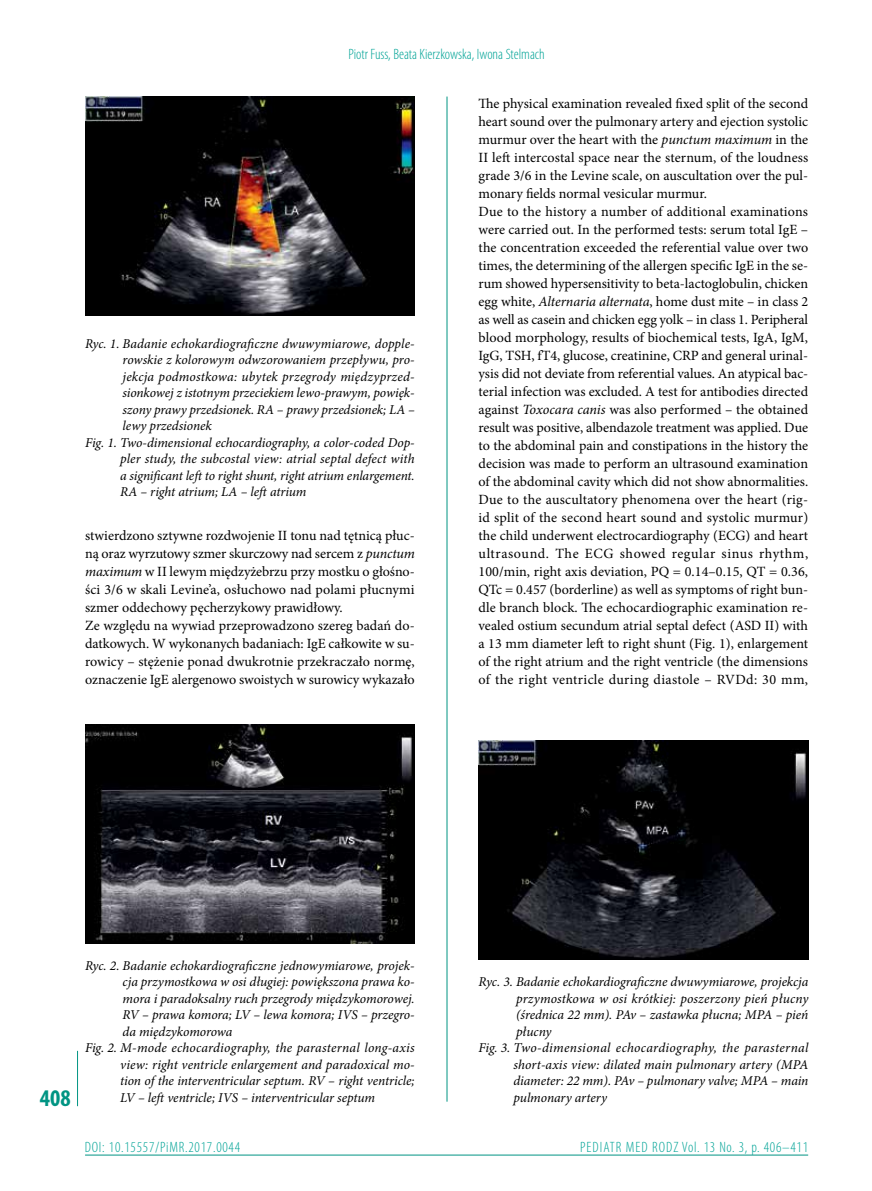
<style>
.page{position:relative;width:872px;height:1191px;background:#fff}
.page>*{position:absolute;margin:0;border:0;box-sizing:border-box;transform-origin:0 0}
.t1{font:700 condensed 24px "Myriad Pro";color:#009483}
.t2{font:300 condensed 15px "Myriad Pro";letter-spacing:.01em;color:#00a396}
.t3{font:300 condensed 15px "Myriad Pro";letter-spacing:.06em;color:#00a396}
.t4{font:300 condensed 15px "Myriad Pro";letter-spacing:.05em;color:#00a396}
.t5{font:14.1px/18px "Minion Pro";color:#000}
.t6{font:italic 13.5px "Minion Pro";color:#000}
.t7{font:italic 13.5px "Minion Pro";letter-spacing:.02em;color:#000}
.s1{font-style:italic}
</style>
<div class="page">
<hr style="left:77px;top:1050px;width:1px;height:56px;background:#009483">
<hr style="left:85px;top:1154px;width:723px;height:1px;background:#009483">
<img style="left:85px;top:97px;width:329px;height:218px">
<img style="left:85px;top:724px;width:329px;height:219px">
<img style="left:478px;top:740px;width:330px;height:219px">
<hr style="left:446px;top:97px;width:1px;height:1004px;background:#009483">
<p class="t2" style="left:348px;top:45px;width:198px">Piotr Fuss, Beata Kierzkowska, Iwona Stelmach</p>
<p class="t6" style="left:85px;top:334px;width:331px">Ryc. 1. Badanie echokardiograficzne dwuwymiarowe, dopple-</p>
<p class="t6" style="left:123px;top:350px;width:293px">rowskie z kolorowym odwzorowaniem przepływu, pro-</p>
<p class="t6" style="left:123px;top:367px;width:294px">jekcja podmostkowa: ubytek przegrody międzyprzed-</p>
<p class="t6" style="left:123px;top:383px;width:293px">sionkowej z istotnym przeciekiem lewo-prawym, powięk-</p>
<p class="t6" style="left:123px;top:400px;width:294px">szony prawy przedsionek. RA – prawy przedsionek; LA –</p>
<p class="t6" style="left:123px;top:416px;width:91px">lewy przedsionek</p>
<p class="t6" style="left:85px;top:433px;width:331px">Fig. 1. Two-dimensional echocardiography, a color-coded Dop-</p>
<p class="t6" style="left:120px;top:449px;width:296px">pler study, the subcostal view: atrial septal defect with</p>
<p class="t6" style="left:120px;top:466px;width:296px">a significant left to right shunt, right atrium enlargement.</p>
<p class="t6" style="left:120px;top:482px;width:188px">RA – right atrium; LA – left atrium</p>
<p class="t5" style="left:85px;top:527px;width:331px">stwierdzono sztywne rozdwojenie II tonu nad tętnicą płuc&shy;ną oraz wyrzutowy szmer skurczowy nad sercem z <span class="s1">punctum maximum</span> w II lewym międzyżebrzu przy mostku o głośno&shy;ści 3/6 w skali Levine’a, osłuchowo nad polami płucnymi szmer oddechowy pęcherzykowy prawidłowy.<br>Ze względu na wywiad przeprowadzono szereg badań do&shy;datkowych. W wykonanych badaniach: IgE całkowite w su&shy;rowicy – stężenie ponad dwukrotnie przekraczało normę, oznaczenie IgE alergenowo swoistych w surowicy wykazało</p>
<p class="t5" style="left:478px;top:95px;width:331px">The physical examination revealed fixed split of the second heart sound over the pulmonary artery and ejection systolic murmur over the heart with the <span class="s1">punctum maximum</span> in the II left intercostal space near the sternum, of the loudness grade 3/6 in the Levine scale, on auscultation over the pul&shy;monary fields normal vesicular murmur.<br>Due to the history a number of additional examinations were carried out. In the performed tests: serum total IgE – the concentration exceeded the referential value over two times, the determining of the allergen specific IgE in the se&shy;rum showed hypersensitivity to beta-lactoglobulin, chicken egg white, <span class="s1">Alternaria alternata</span>, home dust mite – in class 2 as well as casein and chicken egg yolk – in class 1. Peripheral blood morphology, results of biochemical tests, IgA, IgM, IgG, TSH, fT4, glucose, creatinine, CRP and general urinal&shy;ysis did not deviate from referential values. An atypical bac&shy;terial infection was excluded. A test for antibodies directed against <span class="s1">Toxocara canis</span> was also performed – the obtained result was positive, albendazole treatment was applied. Due to the abdominal pain and constipations in the history the decision was made to perform an ultrasound examination of the abdominal cavity which did not show abnormalities.<br>Due to the auscultatory phenomena over the heart (rig&shy;id split of the second heart sound and systolic murmur) the child underwent electrocardiography (ECG) and heart ultrasound. The ECG showed regular sinus rhythm, 100/min, right axis deviation, PQ = 0.14–0.15, QT = 0.36, QTc = 0.457 (borderline) as well as symptoms of right bun&shy;dle branch block. The echocardiographic examination re&shy;vealed ostium secundum atrial septal defect (ASD II) with a 13 mm diameter left to right shunt (Fig. 1), enlargement of the right atrium and the right ventricle (the dimensions of the right ventricle during diastole – RVDd: 30 mm,</p>
<h1 class="t1" style="left:40px;top:1083px;width:32px">408</h1>
<p class="t6" style="left:85px;top:956px;width:331px">Ryc. 2. Badanie echokardiograficzne jednowymiarowe, projek-</p>
<p class="t6" style="left:123px;top:972px;width:293px">cja przymostkowa w osi długiej: powiększona prawa ko-</p>
<p class="t6" style="left:123px;top:989px;width:293px">mora i paradoksalny ruch przegrody międzykomorowej.</p>
<p class="t6" style="left:123px;top:1005px;width:293px">RV – prawa komora; LV – lewa komora; IVS – przegro-</p>
<p class="t6" style="left:123px;top:1022px;width:111px">da międzykomorowa</p>
<p class="t6" style="left:85px;top:1038px;width:331px">Fig. 2. M-mode echocardiography, the parasternal long-axis</p>
<p class="t6" style="left:120px;top:1055px;width:296px">view: right ventricle enlargement and paradoxical mo-</p>
<p class="t6" style="left:120px;top:1071px;width:296px">tion of the interventricular septum. RV – right ventricle;</p>
<p class="t6" style="left:120px;top:1088px;width:257px">LV – left ventricle; IVS – interventricular septum</p>
<p class="t6" style="left:478px;top:972px;width:331px">Ryc. 3. Badanie echokardiograficzne dwuwymiarowe, projekcja</p>
<p class="t6" style="left:516px;top:989px;width:294px">przymostkowa w osi krótkiej: poszerzony pień płucny</p>
<p class="t6" style="left:516px;top:1005px;width:294px">(średnica 22 mm). PAv – zastawka płucna; MPA – pień</p>
<p class="t6" style="left:516px;top:1022px;width:37px">płucny</p>
<p class="t7" style="left:478px;top:1038px;width:331px">Fig. 3. Two-dimensional echocardiography, the parasternal</p>
<p class="t6" style="left:513px;top:1055px;width:296px">short-axis view: dilated main pulmonary artery (MPA</p>
<p class="t6" style="left:513px;top:1071px;width:296px">diameter: 22 mm). PAv – pulmonary valve; MPA – main</p>
<p class="t6" style="left:513px;top:1088px;width:95px">pulmonary artery</p>
<p class="t4" style="left:85px;top:1138px;width:157px">DOI: 10.15557/PiMR.2017.0044</p>
<p class="t3" style="left:580px;top:1138px;width:229px">PEDIATR MED RODZ Vol. 13 No. 3, p. 406–411</p>
</div>
